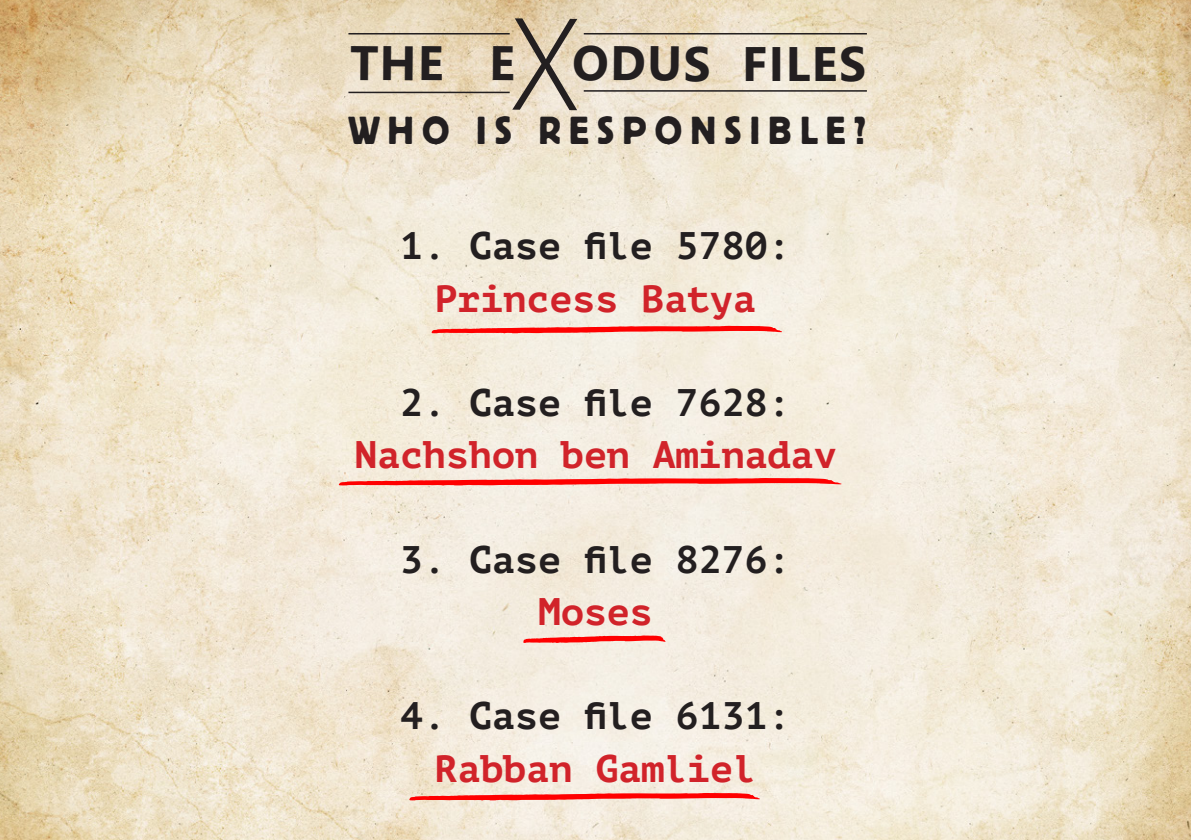
<style>
.page{position:relative;width:1191px;height:840px;background:#fff}
.page>*{position:absolute;margin:0;border:0;box-sizing:border-box;transform-origin:0 0}
.t1{font:700 48.4px "Segoe UI";letter-spacing:.03em;color:#231f20}
.t2{font:38.8px "Block BE";letter-spacing:.22em;color:#231f20}
.t3{font:700 38.4px/52px "PT Mono";color:#231f20;text-align:center}
.t4{font:700 38.4px/52px "PT Mono";color:#d1232a;text-align:center}
.s1{color:#d1232a}
.s2{color:#231f20}
</style>
<div class="page">
<img style="left:0;top:0;width:1191px;height:839px">
<svg style="left:431px;top:325px;width:351px;height:8px;background:#fa5c57"></svg>
<svg style="left:523px;top:635px;width:142px;height:7px"></svg>
<svg style="left:409px;top:792px;width:351px;height:8px;background:#fa5c57"></svg>
<svg style="left:339px;top:477px;width:502px;height:8px;background:#fa5d58"></svg>
<hr style="left:348px;top:33px;width:161px;height:1px;background:#231f20">
<hr style="left:348px;top:92px;width:161px;height:1px;background:#231f20">
<hr style="left:584px;top:33px;width:283px;height:1px;background:#231f20">
<hr style="left:584px;top:90px;width:283px;height:2px;background:#231f20">
<svg style="left:512px;top:18px;width:66px;height:92px;background:#e9d9c0"></svg>
<p class="t1" style="left:350px;top:17px;width:96px">THE</p>
<p class="t1" style="left:489px;top:17px;width:28px">E</p>
<p class="t1" style="left:572px;top:17px;width:141px">ODUS</p>
<p class="t1" style="left:742px;top:18px;width:125px">FILES</p>
<p class="t2" style="left:348px;top:109px;width:520px">WHO IS RESPONSIBLE?</p>
<p class="t3" style="left:400px;top:219px;width:392px">1. Case file 5780:<br><span class="s1">Princess Batya</span></p>
<p class="t4" style="left:354px;top:376px;width:484px"><span class="s2">2. Case file 7628:<br></span>Nachshon ben Aminadav</p>
<p class="t3" style="left:400px;top:532px;width:392px">3. Case file 8276:<br><span class="s1">Moses</span></p>
<p class="t3" style="left:400px;top:689px;width:392px">4. Case file 6131:</p>
<p class="t4" style="left:435px;top:741px;width:323px">Rabban Gamliel</p>
</div>
